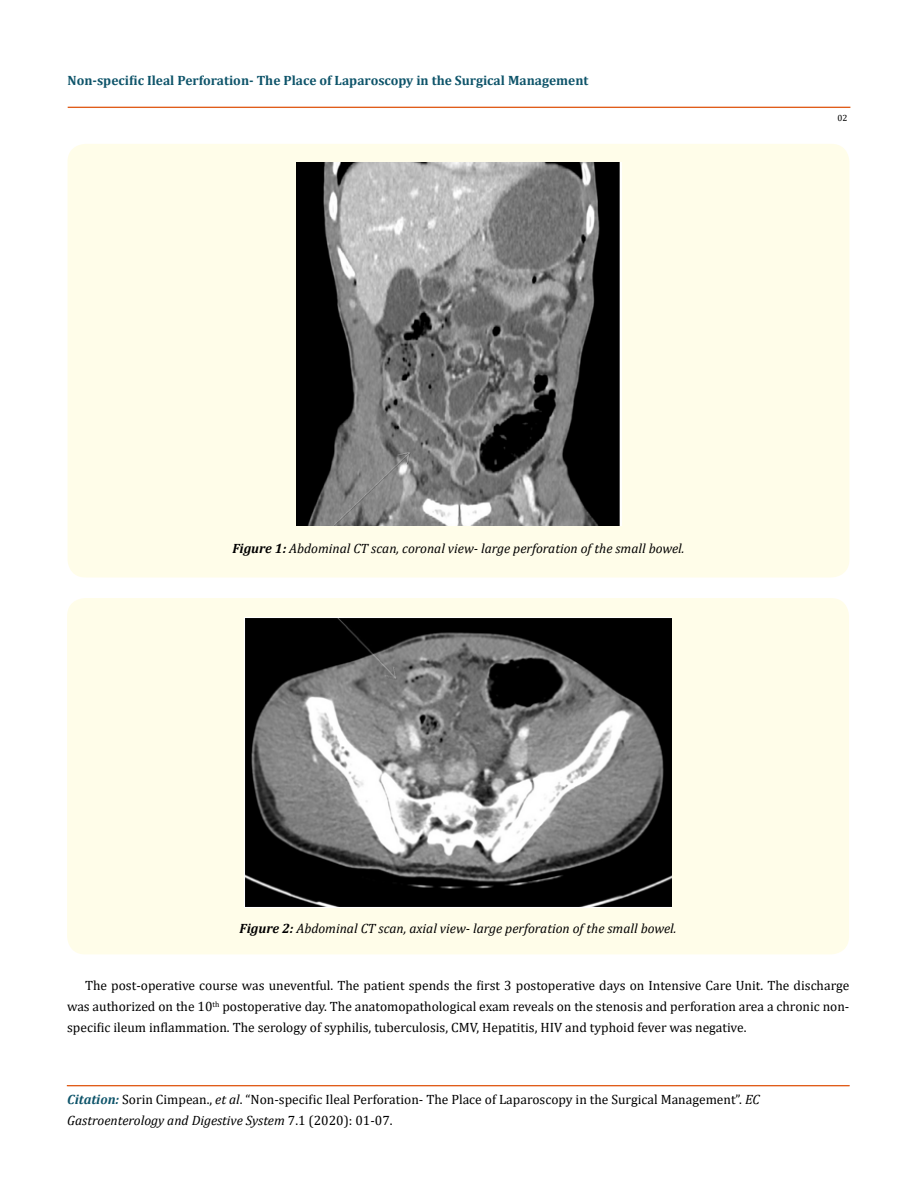
<style>
.page{position:relative;width:917px;height:1188px;background:#fff}
.page>*{position:absolute;margin:0;border:0;box-sizing:border-box;transform-origin:0 0}
.t1{font:13.5px/21px "Cambria";color:#000;text-align:justify}
.t2{font:italic 13.5px "Cambria";color:#000}
.t3{font:700 13.5px "Cambria";color:#0e546a}
.t4{font:9px "Cambria";color:#000}
.s1{font-weight:700}
.s2{font-weight:700;font-style:italic;color:#0e546a}
.s3{font-style:italic}
</style>
<div class="page">
<div style="left:68px;top:107px;width:782px;height:1px;border:1px solid #e05d1a"></div>
<div style="left:67px;top:144px;width:782px;height:434px;background:#fffde9;border-radius:18px"></div>
<img style="left:297px;top:163px;width:324px;height:362px">
<div style="left:67px;top:598px;width:782px;height:356px;background:#fffde9;border-radius:18px"></div>
<img style="left:244px;top:617px;width:428px;height:290px">
<hr style="left:67px;top:1086px;width:782px;height:1px;background:#e05d1a">
<div style="left:67px;top:1085px;width:782px;height:1px;border:1px solid #e05d1a"></div>
<p class="t3" style="left:67px;top:71px;width:522px">Non-specific Ileal Perforation- The Place of Laparoscopy in the Surgical Management</p>
<p class="t4" style="left:837px;top:113px;width:11px">02</p>
<p class="t2" style="left:232px;top:539px;width:453px"><span class="s1">Figure 1:</span> Abdominal CT scan, coronal view- large perforation of the small bowel.</p>
<p class="t2" style="left:239px;top:919px;width:438px"><span class="s1">Figure 2:</span> Abdominal CT scan, axial view- large perforation of the small bowel.</p>
<p class="t1" style="left:67px;top:975px;width:783px;text-indent:18px">The post-operative course was uneventful. The patient spends the first 3 postoperative days on Intensive Care Unit. The discharge was authorized on the 10<sup>th</sup> postoperative day. The anatomopathological exam reveals on the stenosis and perforation area a chronic non&shy;specific ileum inflammation. The serology of syphilis, tuberculosis, CMV, Hepatitis, HIV and typhoid fever was negative.</p>
<p class="t1" style="left:67px;top:1089px;width:694px"><span class="s2">Citation:</span> Sorin Cimpean., <span class="s3">et al</span>. “Non-specific Ileal Perforation- The Place of Laparoscopy in the Surgical Management”. <span class="s3">EC<br>Gastroenterology and Digestive System</span> 7.1 (2020): 01-07.</p>
</div>
